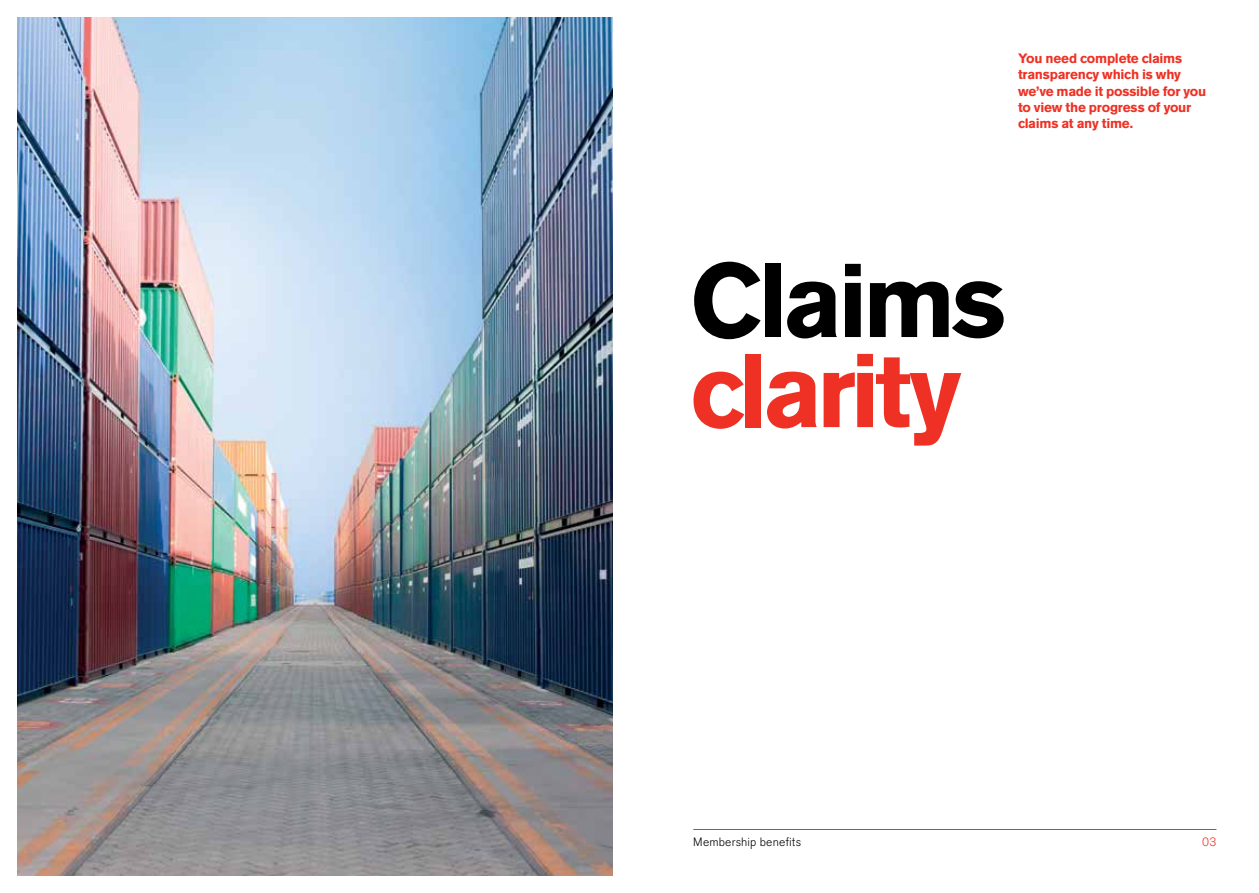
<style>
.page{position:relative;width:1259px;height:893px;background:#fff}
.page>*{position:absolute;margin:0;border:0;box-sizing:border-box;transform-origin:0 0}
.t1{font:700 103.5px "Akzidenz Grotesk BE";letter-spacing:-.055em;color:#ee3124}
.t2{font:700 103.5px "Akzidenz Grotesk BE";letter-spacing:-.05em;color:#000}
.t3{font:700 13.5px/16.2px "Akzidenz Grotesk BE";letter-spacing:-.015em;color:#ee3124}
.t4{font:300 12px "Akzidenz Grotesk BE";letter-spacing:.015em;color:#000}
.t5{font:300 12px "Akzidenz Grotesk BE";color:#ee3124}
</style>
<div class="page">
<img style="left:17px;top:17px;width:595px;height:859px">
<hr style="left:693px;top:829px;width:523px;height:1px;background:#ee3124">
<p class="t3" style="left:1018px;top:51px;width:190px">You need complete claims transparency which is why we’ve made it possible for you to view the progress of your claims at any time.</p>
<h1 class="t2" style="left:690px;top:241px;width:317px">Claims</h1>
<h1 class="t1" style="left:690px;top:331px;width:273px">clarity</h1>
<p class="t4" style="left:693px;top:835px;width:109px">Membership benefits</p>
<p class="t5" style="left:1202px;top:835px;width:16px">03</p>
</div>
